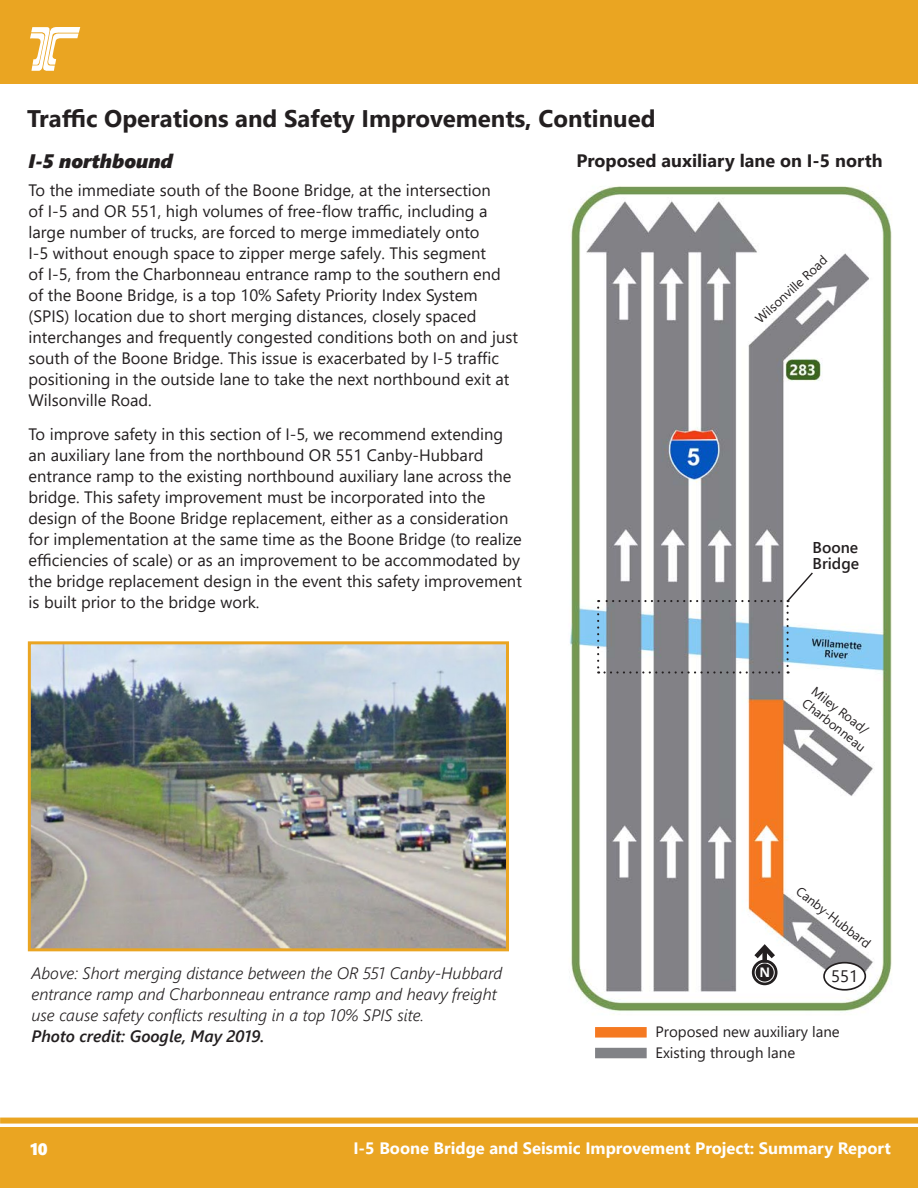
<style>
.page{position:relative;width:918px;height:1188px;background:#fff}
.page>*{position:absolute;margin:0;border:0;box-sizing:border-box;transform-origin:0 0}
.Subheading{font:700 24px "Segoe UI";color:#231f20}
.t1{font:italic 19.5px "Segoe UI Black";color:#231f20}
.Subheading-2{font:700 18px "Segoe UI";color:#231f20}
.t2{font:16.65px "Segoe UI";color:#231f20}
.t3{font:16.5px/21px "Segoe UI";color:#231f20}
.Captions{font:italic 300 16.5px/21px "Segoe UI";color:#231f20}
.t4{font:700 16.5px "Segoe UI";color:#fff}
.Captions-2{font:italic 600 16.5px "Segoe UI";color:#231f20}
.t5{font:16.5px "Segoe UI Black";color:#fff}
.t6{font:600 15.6px/15.8px "Segoe UI";color:#231f20}
.t7{font:15px "Segoe UI";color:#231f20}
.t8{font:700 13.2px "Open Sans";color:#fff}
.t9{font:12.9px/15.5px "Segoe UI";color:#231f20}
</style>
<div class="page">
<div style="left:0;top:1px;width:918px;height:83px;background:#eaa522"></div>
<div style="left:0;top:1128px;width:918px;height:60px;background:#eaa522"></div>
<svg style="left:30px;top:27px;width:50px;height:44px"></svg>
<div style="left:0;top:1118px;width:918px;height:6px;background:#eaa522"></div>
<img style="left:32px;top:645px;width:473px;height:302px">
<div style="left:28px;top:641px;width:481px;height:310px;border:3px solid #eaa522"></div>
<img style="left:570px;top:186px;width:322px;height:829px">
<svg style="left:752px;top:960px;width:26px;height:25px"></svg>
<div style="left:755px;top:963px;width:19px;height:19px;border:1px solid #fff;border-radius:50%"></div>
<svg style="left:750px;top:941px;width:30px;height:22px"></svg>
<div style="left:595px;top:1027px;width:52px;height:11px;background:#f57921"></div>
<div style="left:595px;top:1048px;width:52px;height:10px;background:#818286"></div>
<div style="left:824px;top:963px;width:41px;height:27px;background:#fff;border-radius:50%"></div>
<div style="left:823px;top:962px;width:43px;height:29px;border:2px solid #231f20;border-radius:50%"></div>
<svg style="left:597px;top:571px;width:217px;height:103px"></svg>
<p class="Subheading" style="left:27px;top:96px;width:630px">Traffic Operations and Safety Improvements, Continued</p>
<p class="t1" style="left:28px;top:146px;width:146px">I-5 northbound</p>
<p class="t3" style="left:28px;top:178px;width:491px">To the immediate south of the Boone Bridge, at the intersection<br>of I-5 and OR 551, high volumes of free-flow traffic, including a large number of trucks, are forced to merge immediately onto<br>I-5 without enough space to zipper merge safely. This segment<br>of I-5, from the Charbonneau entrance ramp to the southern end of the Boone Bridge, is a top 10% Safety Priority Index System (SPIS) location due to short merging distances, closely spaced interchanges and frequently congested conditions both on and just south of the Boone Bridge. This issue is exacerbated by I-5 traffic positioning in the outside lane to take the next northbound exit at Wilsonville Road.</p>
<p class="t3" style="left:28px;top:422px;width:495px">To improve safety in this section of I-5, we recommend extending an auxiliary lane from the northbound OR 551 Canby-Hubbard entrance ramp to the existing northbound auxiliary lane across the bridge. This safety improvement must be incorporated into the design of the Boone Bridge replacement, either as a consideration for implementation at the same time as the Boone Bridge (to realize efficiencies of scale) or as an improvement to be accommodated by the bridge replacement design in the event this safety improvement is built prior to the bridge work.</p>
<p class="Subheading-2" style="left:577px;top:144px;width:308px">Proposed auxiliary lane on I-5 north</p>
<p class="t9" style="left:751px;top:315px;width:94px;rotate:-43deg">Wilsonville Road</p>
<p class="t6" style="left:813px;top:539px;width:48px">Boone<br>Bridge</p>
<p class="t9" style="left:819px;top:682px;width:78px;rotate:38deg">Miley Road/<br>Charbonneau</p>
<p class="t9" style="left:803px;top:883px;width:92px;rotate:38deg">Canby-Hubbard</p>
<p class="t2" style="left:831px;top:961px;width:28px">551</p>
<p class="Captions" style="left:32px;top:960px;width:472px">Above: Short merging distance between the OR 551 Canby-Hubbard</p>
<p class="t8" style="left:760px;top:963px;width:12px">N</p>
<p class="Captions" style="left:32px;top:981px;width:467px">entrance ramp and Charbonneau entrance ramp and heavy freight use cause safety conflicts resulting in a top 10% SPIS site.</p>
<p class="Captions-2" style="left:32px;top:1021px;width:235px">Photo credit: Google, May 2019.</p>
<p class="t7" style="left:656px;top:1018px;width:186px">Proposed new auxiliary lane</p>
<p class="t7" style="left:656px;top:1038px;width:141px">Existing through lane</p>
<p class="t5" style="left:30px;top:1138px;width:19px">10</p>
<p class="t4" style="left:353px;top:1133px;width:539px">I-5 Boone Bridge and Seismic Improvement Project: Summary Report</p>
</div>
